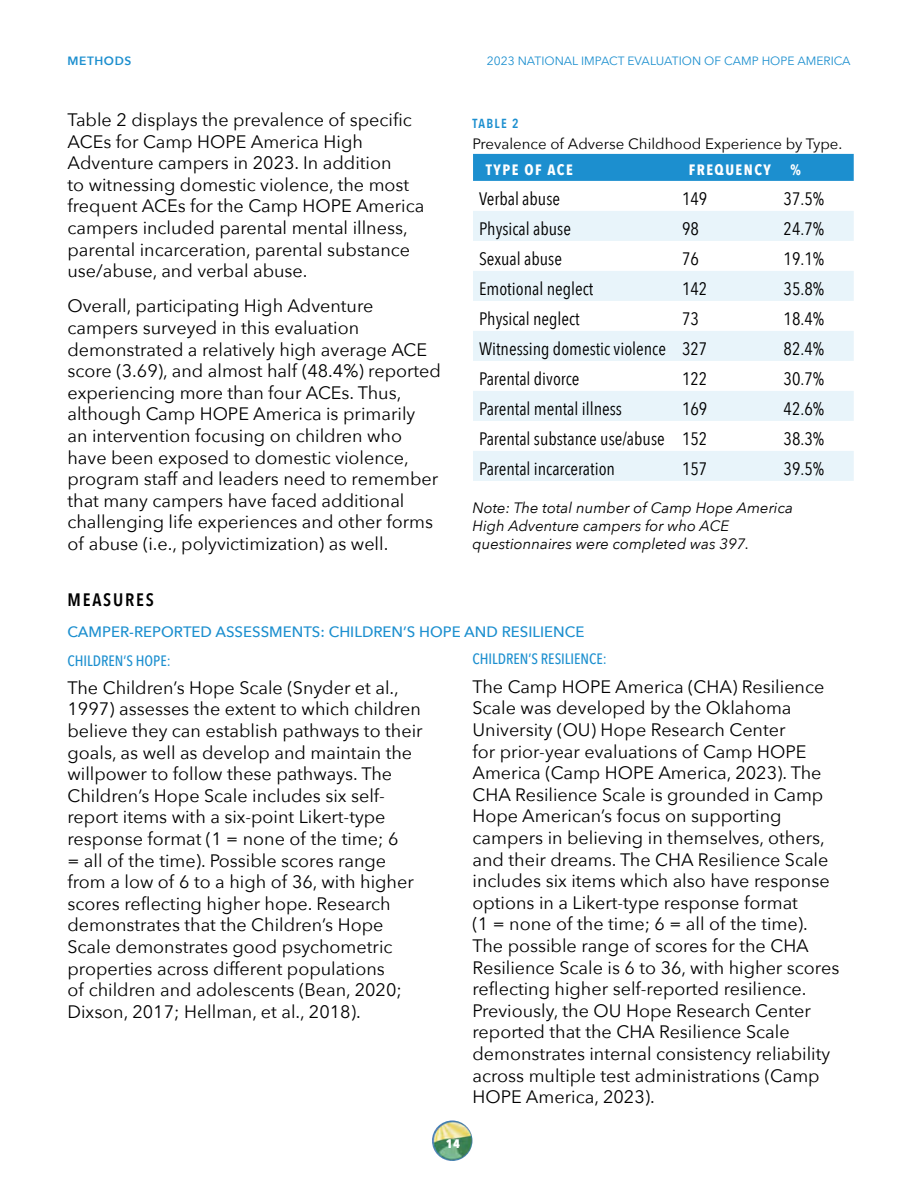
<style>
.page{position:relative;width:918px;height:1188px;background:#fff}
.page>*{position:absolute;margin:0;border:0;box-sizing:border-box;transform-origin:0 0}
.t1{font:18px/21.6px "Avenir Next";color:#000}
.t2{font:18px "Avenir Next Condensed";color:#000}
.t3{font:600 18px "Avenir Next Condensed";letter-spacing:.1em;color:#000}
.t4{font:italic 15px/18px "Avenir Next";color:#000}
.t5{font:500 15px "Avenir Next";color:#1c8fcf}
.t6{font:15px "Avenir Next";color:#000}
.t7{font:500 15px "Avenir Next Condensed";color:#1c8fcf}
.t8{font:700 15px "Avenir Next Condensed";letter-spacing:.1em;color:#fff}
.t9{font:600 13.05px "Avenir Next Condensed";letter-spacing:.1em;color:#1c8fcf}
.t10{font:12px "Avenir Next";color:#1c8fcf}
.t11{font:600 12px "Avenir Next";letter-spacing:.05em;color:#1c8fcf}
</style>
<div class="page">
<img style="left:432px;top:1120px;width:40px;height:41px;border-radius:20px">
<div style="left:473px;top:154px;width:381px;height:27px;background:#1c8fcf"></div>
<svg style="left:473px;top:211px;width:381px;height:270px;fill:#e8f4fa"></svg>
<p class="t11" style="left:68px;top:50px;width:65px">METHODS</p>
<p class="t10" style="left:487px;top:51px;width:365px">2023 NATIONAL IMPACT EVALUATION OF CAMP HOPE AMERICA</p>
<p class="t1" style="left:68px;top:108px;width:358px">Table 2 displays the prevalence of specific ACEs for Camp HOPE America High Adventure campers in 2023. In addition<br>to witnessing domestic violence, the most frequent ACEs for the Camp HOPE America campers included parental mental illness, parental incarceration, parental substance use/abuse, and verbal abuse.</p>
<p class="t1" style="left:68px;top:294px;width:375px">Overall, participating High Adventure campers surveyed in this evaluation demonstrated a relatively high average ACE score (3.69), and almost half (48.4%) reported experiencing more than four ACEs. Thus, although Camp HOPE America is primarily<br>an intervention focusing on children who have been exposed to domestic violence, program staff and leaders need to remember that many campers have faced additional challenging life experiences and other forms of abuse (i.e., polyvictimization) as well.</p>
<p class="t9" style="left:472px;top:112px;width:48px">TABLE 2</p>
<p class="t6" style="left:472px;top:131px;width:371px">Prevalence of Adverse Childhood Experience by Type.</p>
<p class="t8" style="left:486px;top:160px;width:88px">TYPE OF ACE</p>
<p class="t8" style="left:689px;top:160px;width:84px">FREQUENCY</p>
<p class="t8" style="left:790px;top:160px;width:12px">%</p>
<p class="t2" style="left:479px;top:183px;width:83px">Verbal abuse</p>
<p class="t2" style="left:682px;top:183px;width:27px">149</p>
<p class="t2" style="left:784px;top:183px;width:42px">37.5%</p>
<p class="t2" style="left:479px;top:213px;width:93px">Physical abuse</p>
<p class="t2" style="left:682px;top:213px;width:18px">98</p>
<p class="t2" style="left:784px;top:213px;width:42px">24.7%</p>
<p class="t2" style="left:479px;top:243px;width:84px">Sexual abuse</p>
<p class="t2" style="left:682px;top:243px;width:18px">76</p>
<p class="t2" style="left:784px;top:243px;width:42px">19.1%</p>
<p class="t2" style="left:479px;top:273px;width:116px">Emotional neglect</p>
<p class="t2" style="left:682px;top:273px;width:27px">142</p>
<p class="t2" style="left:784px;top:273px;width:42px">35.8%</p>
<p class="t2" style="left:479px;top:303px;width:102px">Physical neglect</p>
<p class="t2" style="left:682px;top:303px;width:18px">73</p>
<p class="t2" style="left:784px;top:303px;width:42px">18.4%</p>
<p class="t2" style="left:479px;top:333px;width:230px">Witnessing domestic violence 327</p>
<p class="t2" style="left:784px;top:333px;width:42px">82.4%</p>
<p class="t2" style="left:479px;top:363px;width:102px">Parental divorce</p>
<p class="t2" style="left:682px;top:363px;width:27px">122</p>
<p class="t2" style="left:784px;top:363px;width:42px">30.7%</p>
<p class="t2" style="left:479px;top:393px;width:144px">Parental mental illness</p>
<p class="t2" style="left:682px;top:393px;width:27px">169</p>
<p class="t2" style="left:784px;top:393px;width:42px">42.6%</p>
<p class="t2" style="left:479px;top:423px;width:230px">Parental substance use/abuse 152</p>
<p class="t2" style="left:784px;top:423px;width:42px">38.3%</p>
<p class="t2" style="left:479px;top:453px;width:138px">Parental incarceration</p>
<p class="t2" style="left:682px;top:453px;width:27px">157</p>
<p class="t2" style="left:784px;top:453px;width:42px">39.5%</p>
<p class="t4" style="left:472px;top:498px;width:322px">Note: The total number of Camp Hope America<br>High Adventure campers for who ACE questionnaires were completed was 397.</p>
<p class="t3" style="left:68px;top:584px;width:88px">MEASURES</p>
<p class="t5" style="left:68px;top:619px;width:519px">CAMPER-REPORTED ASSESSMENTS: CHILDREN’S HOPE AND RESILIENCE</p>
<p class="t7" style="left:68px;top:651px;width:105px">CHILDREN’S HOPE:</p>
<p class="t1" style="left:68px;top:676px;width:357px">The Children’s Hope Scale (Snyder et al., 1997) assesses the extent to which children believe they can establish pathways to their goals, as well as develop and maintain the willpower to follow these pathways. The Children’s Hope Scale includes six self&shy;report items with a six-point Likert-type response format (1 = none of the time; 6<br>= all of the time). Possible scores range from a low of 6 to a high of 36, with higher scores reflecting higher hope. Research demonstrates that the Children’s Hope Scale demonstrates good psychometric properties across different populations<br>of children and adolescents (Bean, 2020; Dixson, 2017; Hellman, et al., 2018).</p>
<p class="t7" style="left:472px;top:650px;width:136px">CHILDREN’S RESILIENCE:</p>
<p class="t1" style="left:472px;top:675px;width:368px">The Camp HOPE America (CHA) Resilience Scale was developed by the Oklahoma University (OU) Hope Research Center<br>for prior-year evaluations of Camp HOPE America (Camp HOPE America, 2023). The CHA Resilience Scale is grounded in Camp Hope American’s focus on supporting campers in believing in themselves, others, and their dreams. The CHA Resilience Scale includes six items which also have response options in a Likert-type response format<br>(1 = none of the time; 6 = all of the time).<br>The possible range of scores for the CHA Resilience Scale is 6 to 36, with higher scores reflecting higher self-reported resilience.<br>Previously, the OU Hope Research Center reported that the CHA Resilience Scale demonstrates internal consistency reliability across multiple test administrations (Camp HOPE America, 2023).</p>
<p class="t8" style="left:446px;top:1134px;width:16px">14</p>
</div>
